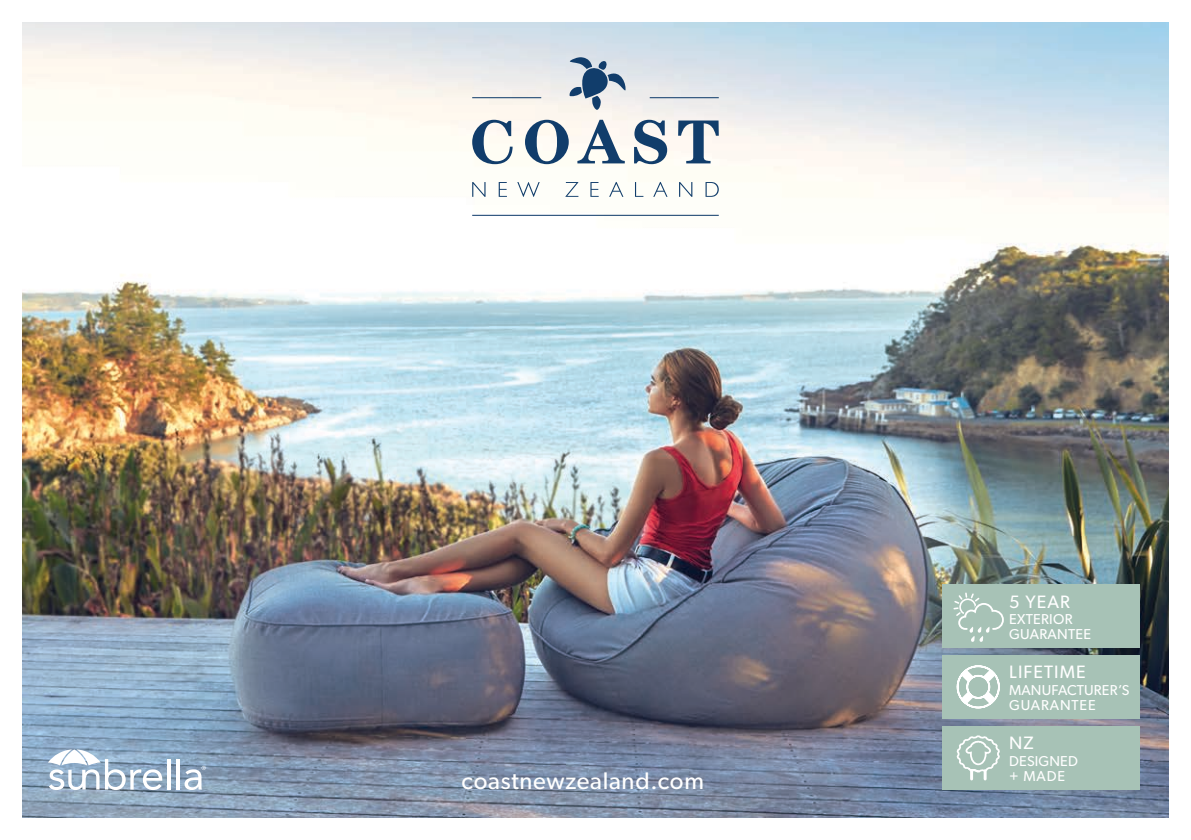
<style>
.page{position:relative;width:1191px;height:840px;background:#fff}
.page>*{position:absolute;margin:0;border:0;box-sizing:border-box;transform-origin:0 0}
.t1{font:24px "Gibson";letter-spacing:.03em;color:#fff}
.t2{font:18px "Gibson";letter-spacing:.06em;color:#fff}
.t3{font:14.4px "Gibson";letter-spacing:.02em;color:#fff}
.t4{font:14.4px "Gibson";letter-spacing:.06em;color:#fff}
</style>
<div class="page">
<img style="left:23px;top:23px;width:1145px;height:794px">
<svg style="left:472px;top:120px;width:247px;height:44px"></svg>
<svg style="left:472px;top:182px;width:247px;height:15px"></svg>
<hr style="left:472px;top:97px;width:69px;height:1px;background:#113d6b">
<hr style="left:649px;top:97px;width:70px;height:1px;background:#113d6b">
<hr style="left:472px;top:215px;width:247px;height:1px;background:#113d6b">
<svg style="left:568px;top:57px;width:58px;height:53px;background:#9eaebe"></svg>
<div style="left:942px;top:584px;width:198px;height:63px;background:#a7c2b6"></div>
<svg style="left:953px;top:592px;width:51px;height:49px"></svg>
<div style="left:942px;top:655px;width:198px;height:63px;background:#a7c2b6"></div>
<svg style="left:956px;top:665px;width:44px;height:44px"></svg>
<div style="left:942px;top:725px;width:198px;height:63px;background:#a7c2b6"></div>
<svg style="left:956px;top:735px;width:44px;height:43px"></svg>
<svg style="left:48px;top:749px;width:114px;height:40px"></svg>
<hr style="left:167px;top:758px;width:3px;height:31px;background:#fff">
<hr style="left:177px;top:758px;width:3px;height:31px;background:#fff">
<svg style="left:185px;top:765px;width:21px;height:24px"></svg>
<p class="t1" style="left:461px;top:766px;width:244px">coastnewzealand.com</p>
<p class="t2" style="left:1009px;top:590px;width:62px">5 YEAR</p>
<p class="t3" style="left:1009px;top:610px;width:65px">EXTERIOR</p>
<p class="t3" style="left:1009px;top:624px;width:83px">GUARANTEE</p>
<p class="t2" style="left:1009px;top:661px;width:78px">LIFETIME</p>
<p class="t3" style="left:1009px;top:681px;width:122px">MANUFACTURER’S</p>
<p class="t4" style="left:1009px;top:695px;width:88px">GUARANTEE</p>
<p class="t2" style="left:1009px;top:731px;width:26px">NZ</p>
<p class="t3" style="left:1009px;top:752px;width:70px">DESIGNED</p>
<p class="t3" style="left:1009px;top:766px;width:57px">+ MADE</p>
</div>
